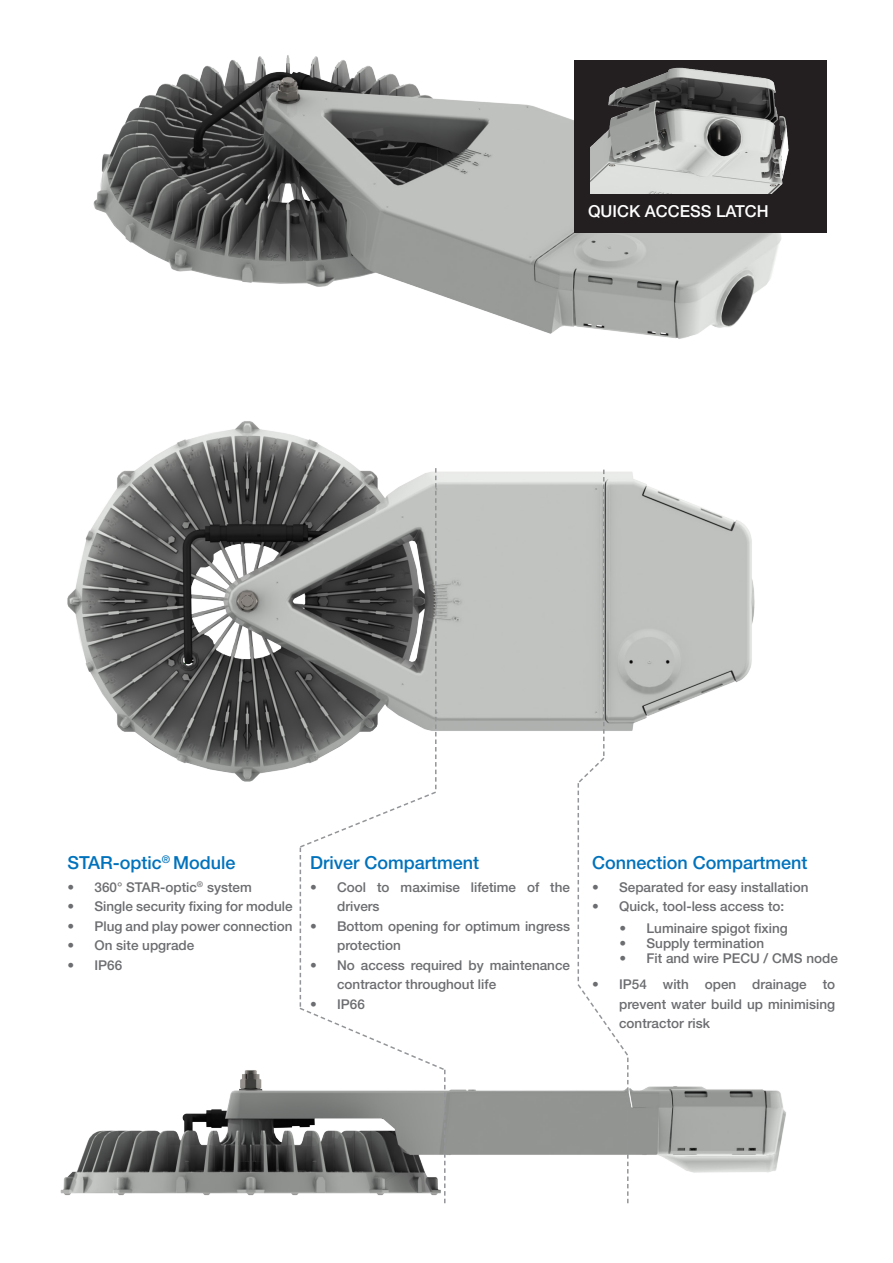
<style>
.page{position:relative;width:893px;height:1263px;background:#fff}
.page>*{position:absolute;margin:0;border:0;box-sizing:border-box;transform-origin:0 0}
.t1{font:500 18px "Helvetica Neue LT Std";color:#0072bc}
.t2{font:500 16.5px "Helvetica Neue LT Std";color:#fff}
.t3{font:500 13.5px/19.5px "Helvetica Neue LT Std";color:#6c6d70}
</style>
<div class="page">
<img style="left:67px;top:421px;width:688px;height:361px">
<img style="left:93px;top:55px;width:725px;height:284px">
<img style="left:60px;top:1070px;width:726px;height:134px">
<div style="left:574px;top:60px;width:253px;height:172px;background:#231f20"></div>
<img style="left:590px;top:55px;width:227px;height:138px">
<svg style="left:576px;top:470px;width:54px;height:733px"></svg>
<svg style="left:298px;top:468px;width:148px;height:735px"></svg>
<p class="t2" style="left:588px;top:202px;width:182px">QUICK ACCESS LATCH</p>
<p class="t1" style="left:68px;top:852px;width:170px">STAR-optic<sup>®</sup> Module</p>
<p class="t1" style="left:310px;top:852px;width:171px">Driver Compartment</p>
<p class="t1" style="left:592px;top:852px;width:217px">Connection Compartment</p>
<p class="t3" style="left:68px;top:877px;width:186px">• 360° STAR-optic<sup>®</sup> system</p>
<p class="t3" style="left:68px;top:897px;width:227px">• Single security fixing for module</p>
<p class="t3" style="left:68px;top:916px;width:227px">• Plug and play power connection</p>
<p class="t3" style="left:68px;top:936px;width:128px">• On site upgrade</p>
<p class="t3" style="left:68px;top:955px;width:56px">• IP66</p>
<p class="t3" style="left:337px;top:877px;width:234px;text-indent:-27px">• Cool to maximise lifetime of the drivers</p>
<p class="t3" style="left:337px;top:916px;width:234px;text-indent:-27px">• Bottom opening for optimum ingress protection</p>
<p class="t3" style="left:337px;top:955px;width:234px;text-indent:-27px">• No access required by maintenance contractor throughout life</p>
<p class="t3" style="left:310px;top:994px;width:56px">• IP66</p>
<p class="t3" style="left:592px;top:877px;width:218px">• Separated for easy installation</p>
<p class="t3" style="left:592px;top:897px;width:194px">• Quick, tool-less access to:</p>
<p class="t3" style="left:620px;top:919px;width:170px">• Luminaire spigot fixing</p>
<p class="t3" style="left:620px;top:934px;width:146px">• Supply termination</p>
<p class="t3" style="left:620px;top:949px;width:220px">• Fit and wire PECU / CMS node</p>
<p class="t3" style="left:619px;top:975px;width:218px;text-align:justify;text-indent:-27px">• IP54 with open drainage to prevent water build up minimising contractor risk</p>
</div>
